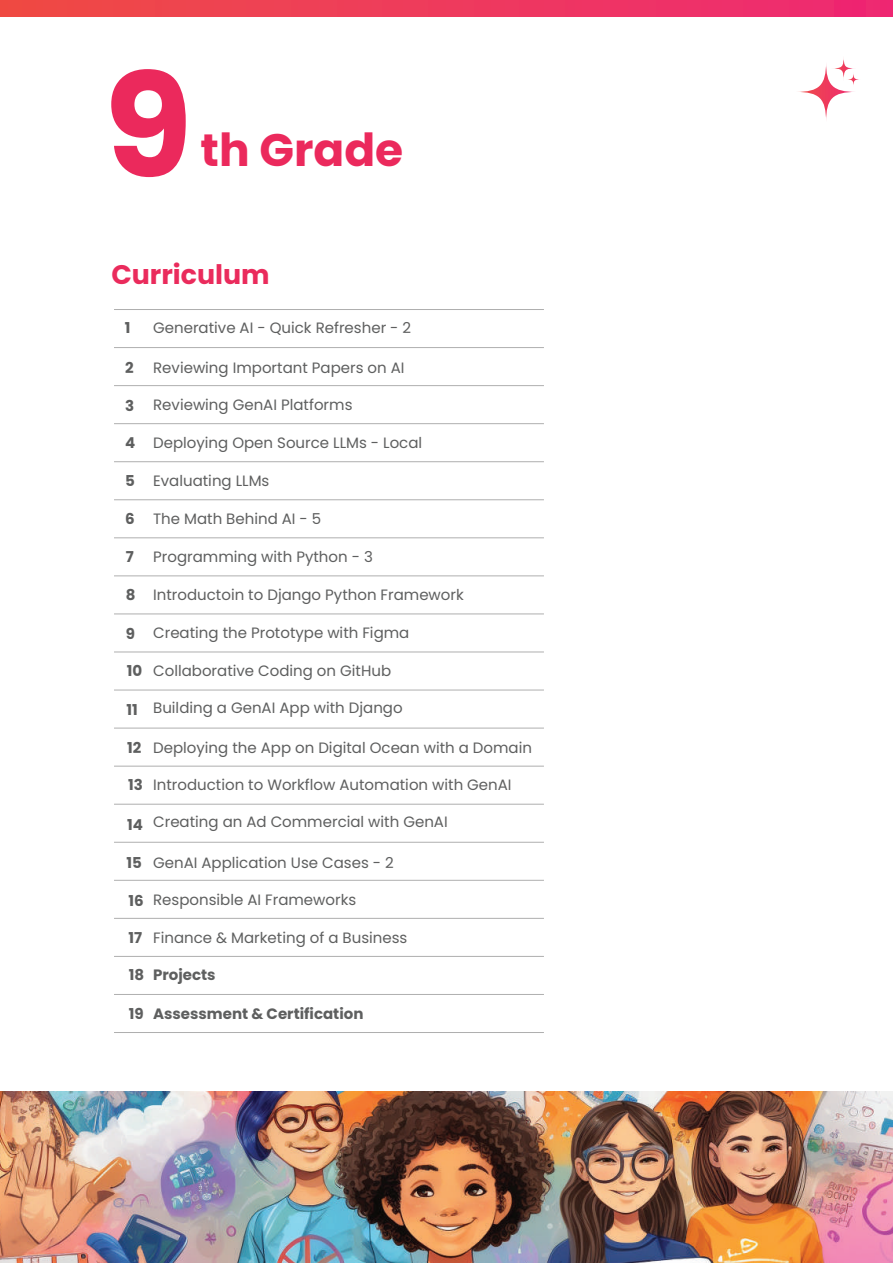
<style>
.page{position:relative;width:893px;height:1263px;background:#fff}
.page>*{position:absolute;margin:0;border:0;box-sizing:border-box;transform-origin:0 0}
.t1{font:700 144px "Poppins";color:#eb295c}
.t2{font:700 45.45px "Poppins";color:#eb295c}
.t3{font:700 26.85px "Poppins";color:#ea2b5c}
.t4{font:15px "Poppins";color:#5e5f5f}
.t5{font:700 15px "Poppins";color:#5e5f5f}
.s1{font-weight:700}
</style>
<div class="page">
<div style="left:0;top:0;width:893px;height:16px;background:linear-gradient(to right,#ef4b44,#ee2873)"></div>
<hr style="left:114px;top:347px;width:430px;height:1px;background:#afafaf">
<hr style="left:114px;top:385px;width:430px;height:1px;background:#afafaf">
<hr style="left:114px;top:309px;width:430px;height:1px;background:#afafaf">
<hr style="left:114px;top:423px;width:430px;height:1px;background:#afafaf">
<hr style="left:114px;top:461px;width:430px;height:1px;background:#afafaf">
<hr style="left:114px;top:499px;width:430px;height:1px;background:#afafaf">
<hr style="left:114px;top:537px;width:430px;height:1px;background:#afafaf">
<hr style="left:114px;top:575px;width:430px;height:1px;background:#afafaf">
<hr style="left:114px;top:613px;width:430px;height:1px;background:#afafaf">
<hr style="left:114px;top:652px;width:430px;height:1px;background:#afafaf">
<hr style="left:114px;top:690px;width:430px;height:1px;background:#afafaf">
<hr style="left:114px;top:728px;width:430px;height:1px;background:#afafaf">
<hr style="left:114px;top:766px;width:430px;height:1px;background:#afafaf">
<hr style="left:114px;top:804px;width:430px;height:1px;background:#afafaf">
<hr style="left:114px;top:842px;width:430px;height:1px;background:#afafaf">
<hr style="left:114px;top:880px;width:430px;height:1px;background:#afafaf">
<hr style="left:114px;top:918px;width:430px;height:1px;background:#afafaf">
<hr style="left:114px;top:956px;width:430px;height:1px;background:#afafaf">
<hr style="left:114px;top:994px;width:430px;height:1px;background:#afafaf">
<hr style="left:114px;top:1032px;width:430px;height:1px;background:#afafaf">
<svg style="left:796px;top:62px;width:60px;height:60px"></svg>
<svg style="left:830px;top:55px;width:27px;height:27px"></svg>
<svg style="left:845px;top:71px;width:16px;height:16px"></svg>
<img style="left:0;top:1091px;width:893px;height:171px">
<h1 class="t1" style="left:104px;top:43px;width:90px">9</h1>
<h2 class="t2" style="left:201px;top:124px;width:204px">th Grade</h2>
<h3 class="t3" style="left:111px;top:259px;width:160px">Curriculum</h3>
<p class="t4" style="left:153px;top:319px;width:259px">Generative AI - Quick Refresher - 2</p>
<p class="t4" style="left:153px;top:359px;width:253px">Reviewing Important Papers on AI</p>
<p class="t4" style="left:153px;top:396px;width:201px">Reviewing GenAI Platforms</p>
<p class="t4" style="left:153px;top:434px;width:271px">Deploying Open Source LLMs - Local</p>
<p class="t4" style="left:153px;top:472px;width:118px">Evaluating LLMs</p>
<p class="t4" style="left:153px;top:510px;width:170px">The Math Behind AI - 5</p>
<p class="t4" style="left:153px;top:548px;width:221px">Programming with Python - 3</p>
<p class="t4" style="left:153px;top:586px;width:312px">Introductoin to Django Python Framework</p>
<p class="t4" style="left:153px;top:624px;width:258px">Creating the Prototype with Figma</p>
<p class="t5" style="left:125px;top:319px;width:7px">1</p>
<p class="t5" style="left:125px;top:359px;width:10px">2</p>
<p class="t5" style="left:125px;top:397px;width:11px">3</p>
<p class="t5" style="left:125px;top:434px;width:12px">4</p>
<p class="t5" style="left:125px;top:472px;width:11px">5</p>
<p class="t5" style="left:125px;top:510px;width:11px">6</p>
<p class="t5" style="left:126px;top:548px;width:10px">7</p>
<p class="t5" style="left:126px;top:586px;width:11px">8</p>
<p class="t5" style="left:126px;top:625px;width:11px">9</p>
<p class="t4" style="left:127px;top:662px;width:266px"><span class="s1">10</span> Collaborative Coding on GitHub</p>
<p class="t4" style="left:127px;top:699px;width:278px"><span class="s1">11</span> Building a GenAI App with Django</p>
<p class="t4" style="left:127px;top:739px;width:406px"><span class="s1">12</span> Deploying the App on Digital Ocean with a Domain</p>
<p class="t4" style="left:128px;top:776px;width:385px"><span class="s1">13</span> Introduction to Workflow Automation with GenAI</p>
<p class="t5" style="left:127px;top:815px;width:17px">14</p>
<p class="t5" style="left:127px;top:854px;width:17px">15</p>
<p class="t5" style="left:128px;top:892px;width:17px">16</p>
<p class="t5" style="left:128px;top:929px;width:15px">17</p>
<p class="t5" style="left:129px;top:966px;width:17px">18</p>
<p class="t5" style="left:129px;top:1005px;width:16px">19</p>
<p class="t4" style="left:153px;top:813px;width:296px">Creating an Ad Commercial with GenAI</p>
<p class="t4" style="left:153px;top:854px;width:242px">GenAI Application Use Cases - 2</p>
<p class="t4" style="left:153px;top:890px;width:205px">Responsible AI Frameworks</p>
<p class="t4" style="left:153px;top:929px;width:256px">Finance &amp; Marketing of a Business</p>
<p class="t5" style="left:153px;top:966px;width:64px">Projects</p>
<p class="t5" style="left:153px;top:1005px;width:212px">Assessment &amp; Certification</p>
</div>
